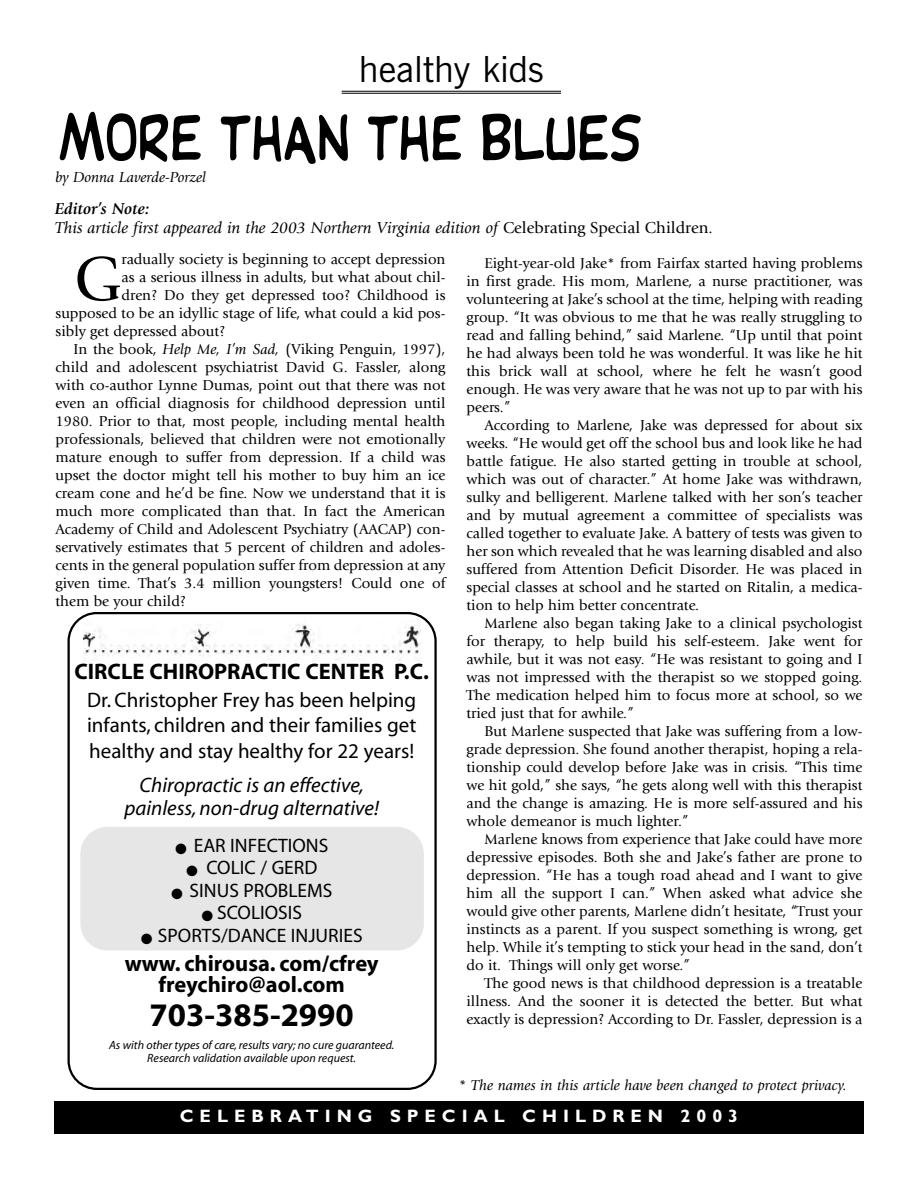
<style>
.page{position:relative;width:918px;height:1188px;background:#fff}
.page>*{position:absolute;margin:0;border:0;box-sizing:border-box;transform-origin:0 0}
.t1{font:64.95px "Giovanni";color:#000}
.t2{font:700 60px "OPTI Kartoon";color:#000}
.t3{font:36px "News Gothic BT";color:#000}
.t4{font:700 33px "Myriad";color:#000}
.t5{font:700 22.5px/21px "Myriad";color:#000;text-align:center}
.t6{font:21px/25.2px "Myriad";color:#000;text-align:justify}
.t7{font:italic 21px/22.5px "Myriad";color:#000;text-align:center}
.t8{font:19.5px/22.5px "Myriad";color:#000;text-align:center}
.t9{font:700 18px "Gill Sans";letter-spacing:.33em;color:#fff}
.t10{font:italic 16.5px/19.8px "Giovanni";color:#000}
.t11{font:15px/18px "Giovanni";color:#000;text-align:justify}
.t12{font:italic 15px "Giovanni";color:#000}
.t13{font:italic 12px/13.5px "Myriad";color:#000;text-align:center}
.s1{font-weight:700}
.s2{font-style:normal}
.s3{font-style:italic}
</style>
<div class="page">
<svg style="left:68px;top:612px;width:369px;height:478px"></svg>
<div style="left:83px;top:621px;width:338px;height:50px;background:#fff"></div>
<img style="left:83px;top:624px;width:338px;height:37px">
<div style="left:73px;top:662px;width:358px;height:411px;background:#fff"></div>
<div style="left:80px;top:827px;width:344px;height:123px;background:#e6e6e6;border-radius:27px"></div>
<hr style="left:342px;top:91px;width:219px;height:1px;background:#000">
<hr style="left:342px;top:93px;width:219px;height:1px;background:#000">
<div style="left:54px;top:1102px;width:810px;height:32px;background:#000"></div>
<h3 class="t3" style="left:359px;top:56px;width:186px">healthy kids</h3>
<h2 class="t2" style="left:56px;top:104px;width:586px">MORE THAN THE BLUES</h2>
<p class="t12" style="left:56px;top:172px;width:152px">by Donna Laverde-Porzel</p>
<p class="t10" style="left:55px;top:200px;width:660px"><span class="s1">Editor’s Note:<br></span>This article first appeared in the 2003 Northern Virginia edition of <span class="s2">Celebrating Special Children.</span></p>
<h1 class="t1" style="left:74px;top:253px;width:50px">G</h1>
<p class="t11" style="left:122px;top:251px;width:326px">radually society is beginning to accept depression</p>
<p class="t11" style="left:122px;top:269px;width:326px">as a serious illness in adults, but what about chil-</p>
<p class="t11" style="left:122px;top:287px;width:326px">dren? Do they get depressed too? Childhood is</p>
<p class="t11" style="left:56px;top:305px;width:391px">supposed to be an idyllic stage of life, what could a kid pos-</p>
<p class="t11" style="left:56px;top:323px;width:171px">sibly get depressed about?</p>
<p class="t11" style="left:74px;top:341px;width:374px">In the book, <span class="s3">Help Me, I’m Sad,</span> (Viking Penguin, 1997),</p>
<p class="t11" style="left:56px;top:359px;width:392px">child and adolescent psychiatrist David G. Fassler, along</p>
<p class="t11" style="left:56px;top:377px;width:392px">with co-author Lynne Dumas, point out that there was not</p>
<p class="t11" style="left:56px;top:395px;width:392px">even an official diagnosis for childhood depression until</p>
<p class="t11" style="left:56px;top:413px;width:392px">1980. Prior to that, most people, including mental health</p>
<p class="t11" style="left:56px;top:431px;width:392px">professionals, believed that children were not emotionally</p>
<p class="t11" style="left:56px;top:449px;width:392px">mature enough to suffer from depression. If a child was</p>
<p class="t11" style="left:56px;top:467px;width:392px">upset the doctor might tell his mother to buy him an ice</p>
<p class="t11" style="left:56px;top:485px;width:391px">cream cone and he’d be fine. Now we understand that it is</p>
<p class="t11" style="left:56px;top:503px;width:392px">much more complicated than that. In fact the American</p>
<p class="t11" style="left:56px;top:521px;width:391px">Academy of Child and Adolescent Psychiatry (AACAP) con-</p>
<p class="t11" style="left:56px;top:539px;width:392px">servatively estimates that 5 percent of children and adoles-</p>
<p class="t11" style="left:56px;top:557px;width:392px">cents in the general population suffer from depression at any</p>
<p class="t11" style="left:56px;top:575px;width:391px">given time. That’s 3.4 million youngsters! Could one of</p>
<p class="t11" style="left:56px;top:593px;width:132px">them be your child?</p>
<h3 class="t5" style="left:75px;top:663px;width:356px">CIRCLE CHIROPRACTIC CENTER P.C.</h3>
<h3 class="t6" style="left:87px;top:689px;width:331px">Dr. Christopher Frey has been helping infants, children and their families get healthy and stay healthy for 22 years!</h3>
<h3 class="t7" style="left:124px;top:775px;width:256px">Chiropractic is an effective, painless, non-drug alternative!</h3>
<h3 class="t8" style="left:158px;top:836px;width:206px">EAR INFECTIONS<br>COLIC / GERD<br>SINUS PROBLEMS<br>SCOLIOSIS<br>SPORTS/DANCE INJURIES</h3>
<h3 class="t5" style="left:125px;top:954px;width:255px">www. chirousa. com/cfrey freychiro@aol.com</h3>
<h3 class="t4" style="left:150px;top:1003px;width:206px">703-385-2990</h3>
<p class="t13" style="left:109px;top:1039px;width:287px">As with other types of care, results vary; no cure guaranteed.<br>Research validation available upon request.</p>
<p class="t11" style="left:467px;top:255px;width:398px;text-indent:18px">Eight-year-old Jake* from Fairfax started having problems in first grade. His mom, Marlene, a nurse practitioner, was volunteering at Jake’s school at the time, helping with reading group. “It was obvious to me that he was really struggling to read and falling behind,” said Marlene. “Up until that point he had always been told he was wonderful. It was like he hit this brick wall at school, where he felt he wasn’t good enough. He was very aware that he was not up to par with his peers.”</p>
<p class="t11" style="left:467px;top:417px;width:398px;text-indent:18px">According to Marlene, Jake was depressed for about six weeks. “He would get off the school bus and look like he had battle fatigue. He also started getting in trouble at school, which was out of character.” At home Jake was withdrawn, sulky and belligerent. Marlene talked with her son’s teacher and by mutual agreement a committee of specialists was called together to evaluate Jake. A battery of tests was given to her son which revealed that he was learning disabled and also suffered from Attention Deficit Disorder. He was placed in special classes at school and he started on Ritalin, a medica&shy;tion to help him better concentrate.</p>
<p class="t11" style="left:467px;top:615px;width:398px;text-indent:18px">Marlene also began taking Jake to a clinical psychologist for therapy, to help build his self-esteem. Jake went for awhile, but it was not easy. “He was resistant to going and I was not impressed with the therapist so we stopped going.<br>The medication helped him to focus more at school, so we tried just that for awhile.”</p>
<p class="t11" style="left:467px;top:723px;width:398px;text-indent:18px">But Marlene suspected that Jake was suffering from a low&shy;grade depression. She found another therapist, hoping a rela&shy;tionship could develop before Jake was in crisis. “This time we hit gold,” she says, “he gets along well with this therapist and the change is amazing. He is more self-assured and his whole demeanor is much lighter.”</p>
<p class="t11" style="left:467px;top:831px;width:398px;text-indent:18px">Marlene knows from experience that Jake could have more depressive episodes. Both she and Jake’s father are prone to depression. “He has a tough road ahead and I want to give him all the support I can.” When asked what advice she would give other parents, Marlene didn’t hesitate, “Trust your instincts as a parent. If you suspect something is wrong, get help. While it’s tempting to stick your head in the sand, don’t do it. Things will only get worse.”</p>
<p class="t11" style="left:467px;top:975px;width:398px;text-indent:18px">The good news is that childhood depression is a treatable illness. And the sooner it is detected the better. But what exactly is depression? According to Dr. Fassler, depression is a</p>
<p class="t12" style="left:458px;top:1079px;width:390px">* The names in this article have been changed to protect privacy.</p>
<p class="t9" style="left:180px;top:1110px;width:560px">CELEBRATING SPECIAL CHILDREN 2003</p>
</div>
